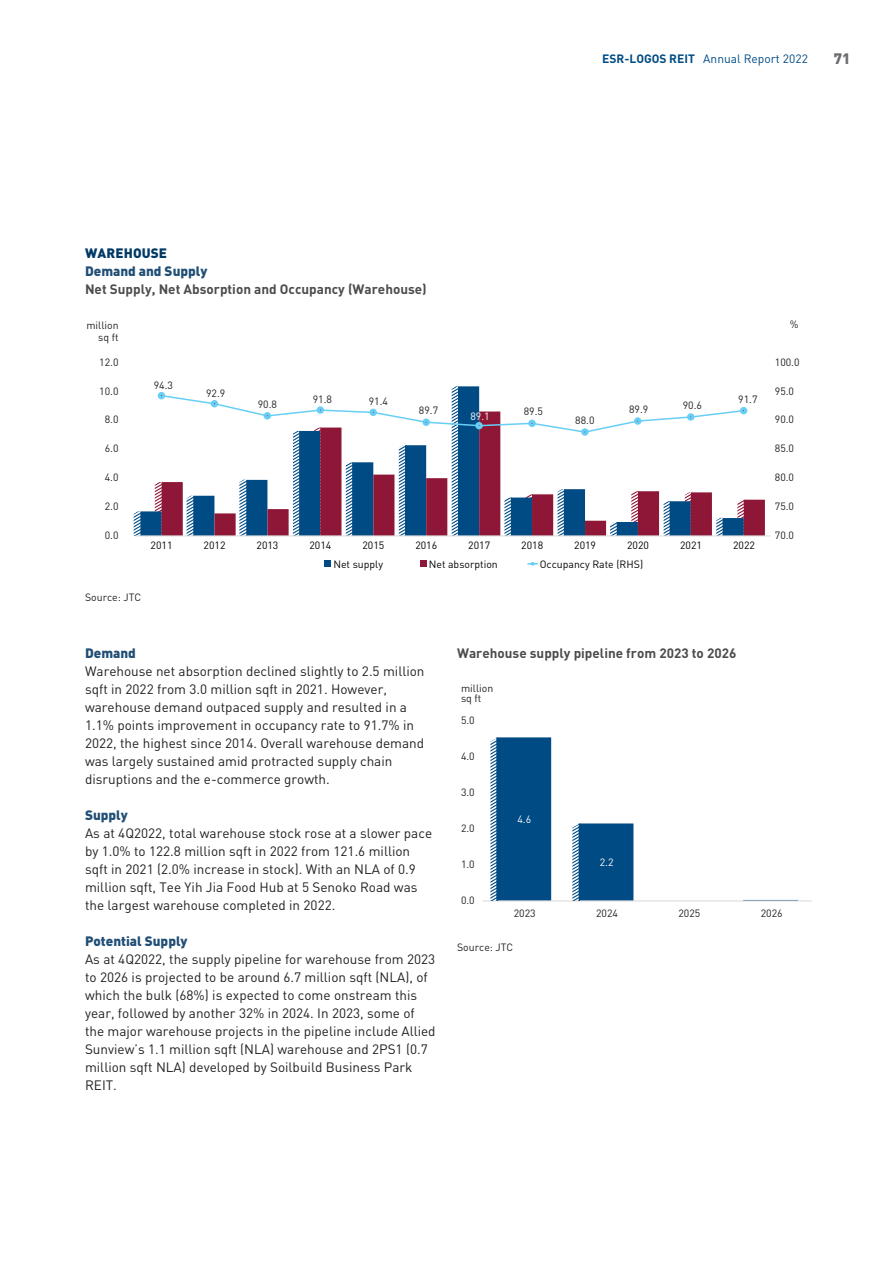
<style>
.page{position:relative;width:893px;height:1263px;background:#fff}
.page>*{position:absolute;margin:0;border:0;box-sizing:border-box;transform-origin:0 0}
.t1{font:900 15px "DIN Pro";color:#6c6d70}
.t2{font:13.5px/18px "DIN Pro";color:#231f20}
.t3{font:700 13.5px "DIN Pro";color:#4b4c4d}
.t4{font:900 13.5px "DIN Pro";color:#204e75}
.t5{font:900 13.5px "DIN Pro";letter-spacing:.01em;color:#003a65}
.t6{font:12px "DIN Pro";color:#004b84}
.t7{font:10.5px/11.9px "DIN Pro";color:#231f20;text-align:right}
.t8{font:10.5px "DIN Pro";color:#030303}
.t9{font:10.5px "DIN Pro";color:#fff}
.s1{font-weight:700}
</style>
<div class="page">
<svg style="left:134px;top:511px;width:6px;height:25px"></svg>
<svg style="left:140px;top:485px;width:15px;height:50px"></svg>
<svg style="left:746px;top:411px;width:19px;height:124px"></svg>
<hr style="left:135px;top:535px;width:635px;height:1px;background:#dcdddf">
<svg style="left:155px;top:386px;width:591px;height:150px"></svg>
<div style="left:740px;top:407px;width:7px;height:7px;border:4px solid #67cef5;border-radius:50%"></div>
<svg style="left:325px;top:561px;width:6px;height:6px"></svg>
<svg style="left:420px;top:561px;width:6px;height:6px"></svg>
<svg style="left:528px;top:562px;width:9px;height:4px"></svg>
<svg style="left:498px;top:737px;width:300px;height:163px"></svg>
<hr style="left:483px;top:900px;width:329px;height:1px;background:#dcdddf">
<svg style="left:490px;top:737px;width:8px;height:164px"></svg>
<svg style="left:572px;top:823px;width:8px;height:78px"></svg>
<p class="t6" style="left:602px;top:50px;width:207px"><span class="s1">ESR-LOGOS REIT</span> Annual Report 2022</p>
<p class="t1" style="left:834px;top:48px;width:18px">71</p>
<p class="t5" style="left:85px;top:244px;width:84px">WAREHOUSE</p>
<p class="t4" style="left:85px;top:262px;width:124px">Demand and Supply</p>
<p class="t3" style="left:85px;top:280px;width:343px">Net Supply, Net Absorption and Occupancy (Warehouse)</p>
<p class="t7" style="left:86px;top:319px;width:34px">million sq ft</p>
<p class="t7" style="left:790px;top:318px;width:10px">%</p>
<p class="t7" style="left:99px;top:356px;width:21px">12.0</p>
<p class="t7" style="left:775px;top:356px;width:26px">100.0</p>
<p class="t7" style="left:99px;top:384px;width:21px">10.0</p>
<p class="t7" style="left:105px;top:413px;width:15px">8.0</p>
<p class="t7" style="left:154px;top:379px;width:21px">94.3</p>
<p class="t7" style="left:206px;top:386px;width:21px">92.9</p>
<p class="t7" style="left:258px;top:398px;width:21px">90.8</p>
<p class="t7" style="left:313px;top:392px;width:21px">91.8</p>
<p class="t7" style="left:369px;top:395px;width:21px">91.4</p>
<p class="t7" style="left:419px;top:404px;width:21px">89.7</p>
<p class="t9" style="left:470px;top:409px;width:21px">89.1</p>
<p class="t7" style="left:524px;top:405px;width:21px">89.5</p>
<p class="t7" style="left:575px;top:413px;width:21px">88.0</p>
<p class="t7" style="left:629px;top:403px;width:21px">89.9</p>
<p class="t7" style="left:683px;top:399px;width:21px">90.6</p>
<p class="t7" style="left:738px;top:393px;width:21px">91.7</p>
<p class="t7" style="left:775px;top:384px;width:21px">95.0</p>
<p class="t7" style="left:775px;top:413px;width:21px">90.0</p>
<p class="t7" style="left:105px;top:442px;width:15px">6.0</p>
<p class="t7" style="left:775px;top:442px;width:21px">85.0</p>
<p class="t7" style="left:105px;top:471px;width:15px">4.0</p>
<p class="t7" style="left:775px;top:471px;width:21px">80.0</p>
<p class="t7" style="left:105px;top:500px;width:15px">2.0</p>
<p class="t7" style="left:775px;top:500px;width:21px">75.0</p>
<p class="t7" style="left:105px;top:529px;width:15px">0.0</p>
<p class="t7" style="left:775px;top:529px;width:21px">70.0</p>
<p class="t7" style="left:85px;top:591px;width:58px">Source: JTC</p>
<p class="t8" style="left:151px;top:538px;width:23px">2011</p>
<p class="t8" style="left:204px;top:538px;width:23px">2012</p>
<p class="t8" style="left:256px;top:538px;width:23px">2013</p>
<p class="t8" style="left:309px;top:538px;width:23px">2014</p>
<p class="t8" style="left:362px;top:538px;width:23px">2015</p>
<p class="t8" style="left:415px;top:538px;width:23px">2016</p>
<p class="t8" style="left:468px;top:538px;width:23px">2017</p>
<p class="t8" style="left:521px;top:538px;width:23px">2018</p>
<p class="t8" style="left:574px;top:538px;width:23px">2019</p>
<p class="t8" style="left:627px;top:538px;width:23px">2020</p>
<p class="t8" style="left:680px;top:538px;width:23px">2021</p>
<p class="t8" style="left:733px;top:538px;width:23px">2022</p>
<p class="t8" style="left:333px;top:557px;width:51px">Net supply</p>
<p class="t8" style="left:429px;top:557px;width:71px">Net absorption</p>
<p class="t8" style="left:540px;top:557px;width:105px">Occupancy Rate (RHS)</p>
<p class="t4" style="left:85px;top:644px;width:52px">Demand</p>
<p class="t2" style="left:85px;top:661px;width:341px">Warehouse net absorption declined slightly to 2.5 million sqft in 2022 from 3.0 million sqft in 2021. However, warehouse demand outpaced supply and resulted in a 1.1% points improvement in occupancy rate to 91.7% in 2022, the highest since 2014. Overall warehouse demand was largely sustained amid protracted supply chain disruptions and the e-commerce growth.</p>
<p class="t4" style="left:85px;top:806px;width:44px">Supply</p>
<p class="t2" style="left:85px;top:823px;width:349px">As at 4Q2022, total warehouse stock rose at a slower pace by 1.0% to 122.8 million sqft in 2022 from 121.6 million sqft in 2021 (2.0% increase in stock). With an NLA of 0.9 million sqft, Tee Yih Jia Food Hub at 5 Senoko Road was the largest warehouse completed in 2022.</p>
<p class="t4" style="left:85px;top:932px;width:104px">Potential Supply</p>
<p class="t2" style="left:85px;top:949px;width:352px">As at 4Q2022, the supply pipeline for warehouse from 2023 to 2026 is projected to be around 6.7 million sqft (NLA), of which the bulk (68%) is expected to come onstream this year, followed by another 32% in 2024. In 2023, some of the major warehouse projects in the pipeline include Allied Sunview’s 1.1 million sqft (NLA) warehouse and 2PS1 (0.7 million sqft NLA) developed by Soilbuild Business Park REIT.</p>
<p class="t3" style="left:457px;top:644px;width:281px">Warehouse supply pipeline from 2023 to 2026</p>
<p class="t7" style="left:461px;top:682px;width:34px;line-height:10.8px;text-align:left">million sq ft</p>
<p class="t7" style="left:461px;top:714px;width:15px">5.0</p>
<p class="t7" style="left:461px;top:750px;width:15px">4.0</p>
<p class="t7" style="left:461px;top:786px;width:15px">3.0</p>
<p class="t7" style="left:461px;top:822px;width:15px">2.0</p>
<p class="t7" style="left:461px;top:858px;width:15px">1.0</p>
<p class="t7" style="left:461px;top:894px;width:15px">0.0</p>
<p class="t9" style="left:517px;top:812px;width:15px">4.6</p>
<p class="t9" style="left:600px;top:855px;width:15px">2.2</p>
<p class="t7" style="left:514px;top:906px;width:23px">2023</p>
<p class="t7" style="left:596px;top:906px;width:23px">2024</p>
<p class="t7" style="left:678px;top:906px;width:23px">2025</p>
<p class="t7" style="left:761px;top:906px;width:23px">2026</p>
<p class="t7" style="left:457px;top:941px;width:58px">Source: JTC</p>
</div>
